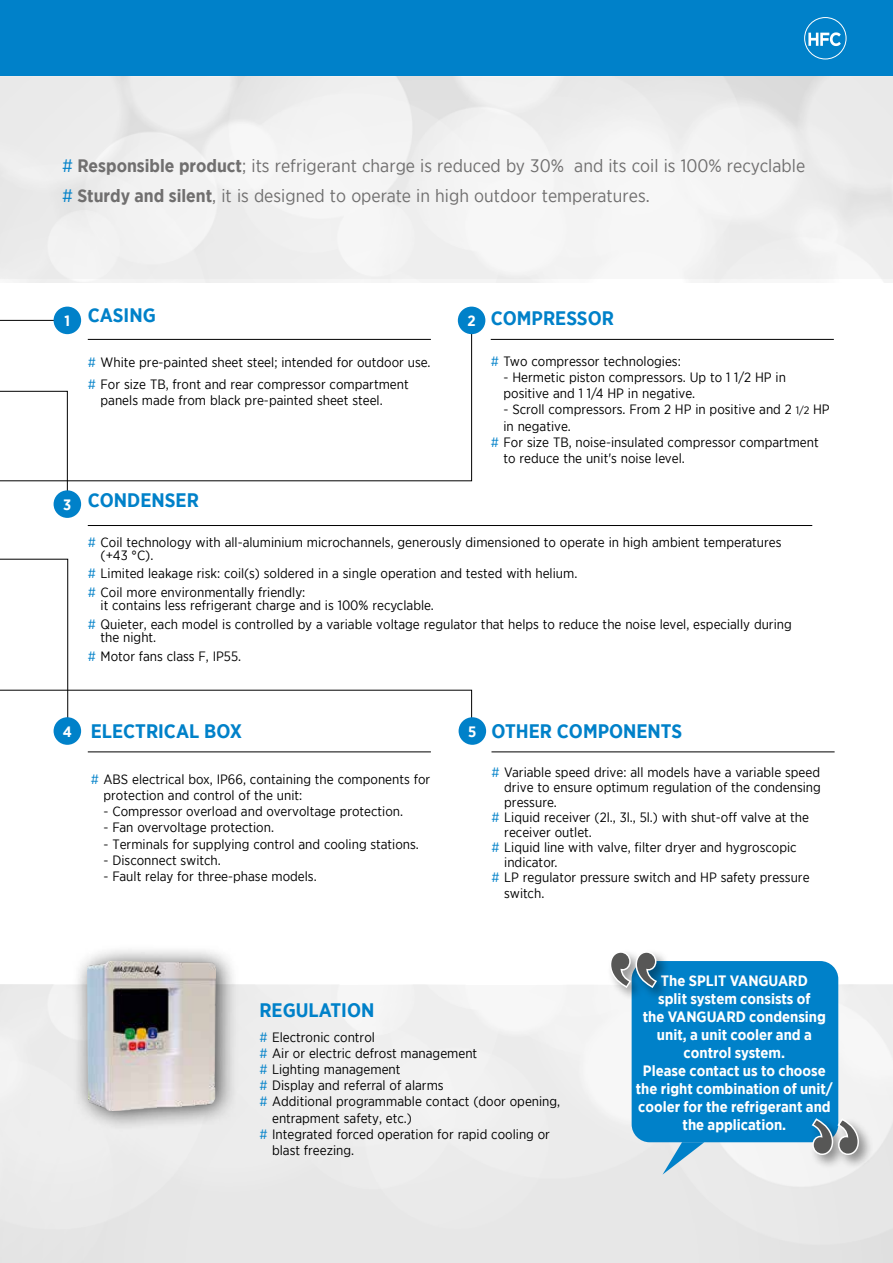
<style>
.page{position:relative;width:893px;height:1263px;background:#fff}
.page>*{position:absolute;margin:0;border:0;box-sizing:border-box;transform-origin:0 0}
.t1{font:700 19.5px "Gotham Narrow";color:#0081c9}
.t2{font:18px/30.2px "Gotham Narrow";color:#706f6f}
.t3{font:700 15px/18px "Gotham Narrow";color:#fff;text-align:center}
.t4{font:13.5px/18.6px "Gotham Narrow";color:#000}
.s1{color:#0081c9}
.s2{font-weight:700}
.s3{font-size:10.8px}
</style>
<div class="page">
<div style="left:0;top:0;width:893px;height:77px;background:#0081c9"></div>
<div style="left:0;top:77px;width:893px;height:202px;background:#f1f1f1"></div>
<div style="left:0;top:985px;width:893px;height:278px;background:#ebebeb"></div>
<svg style="left:808px;top:32px;width:33px;height:14px"></svg>
<div style="left:804px;top:17px;width:42px;height:42px;border:1px solid #fff;border-radius:50%"></div>
<div style="left:71px;top:944px;width:168px;height:188px;background:#000;opacity:.75"></div>
<img style="left:88px;top:961px;width:127px;height:149px">
<svg style="left:663px;top:1142px;width:41px;height:32px"></svg>
<div style="left:632px;top:961px;width:206px;height:181px;background:#0081c9;border-radius:18px"></div>
<div style="left:607px;top:948px;width:64px;height:54px;background:#000;opacity:.4"></div>
<svg style="left:609px;top:950px;width:49px;height:39px"></svg>
<div style="left:809px;top:1116px;width:65px;height:54px;background:#000;opacity:.4"></div>
<svg style="left:811px;top:1117px;width:49px;height:39px"></svg>
<svg style="left:0;top:310px;width:58px;height:16px"></svg>
<svg style="left:0;top:327px;width:472px;height:426px"></svg>
<hr style="left:88px;top:339px;width:343px;height:1px;background:#000">
<hr style="left:88px;top:752px;width:343px;height:1px;background:#000">
<hr style="left:88px;top:525px;width:724px;height:1px;background:#000">
<hr style="left:491px;top:339px;width:343px;height:1px;background:#000">
<hr style="left:491px;top:752px;width:344px;height:1px;background:#000">
<div style="left:54px;top:307px;width:27px;height:27px;background:#0081c9;border-radius:50%"></div>
<div style="left:458px;top:307px;width:27px;height:27px;background:#0081c9;border-radius:50%"></div>
<div style="left:54px;top:490px;width:27px;height:28px;background:#0081c9;border-radius:50%"></div>
<div style="left:54px;top:717px;width:27px;height:28px;background:#0081c9;border-radius:50%"></div>
<div style="left:459px;top:717px;width:27px;height:28px;background:#0081c9;border-radius:50%"></div>
<h2 class="t2" style="left:62px;top:150px;width:744px"><span class="s1">#</span> <span class="s2">Responsible product</span>; its refrigerant charge is reduced by 30% and its coil is 100% recyclable <span class="s1">#</span> <span class="s2">Sturdy and silent</span>, it is designed to operate in high outdoor temperatures.</h2>
<h1 class="t1" style="left:88px;top:302px;width:69px">CASING</h1>
<p class="t4" style="left:88px;top:352px;width:344px;line-height:21.6px"><span class="s1">#</span> White pre-painted sheet steel; intended for outdoor use. <span class="s1">#</span> For size TB, front and rear compressor compartment</p>
<p class="t4" style="left:101px;top:391px;width:284px">panels made from black pre-painted sheet steel.</p>
<p class="t3" style="left:65px;top:312px;width:7px">1</p>
<p class="t3" style="left:467px;top:312px;width:10px">2</p>
<h1 class="t1" style="left:491px;top:306px;width:125px">COMPRESSOR</h1>
<p class="t4" style="left:491px;top:351px;width:192px"><span class="s1">#</span> Two compressor technologies:</p>
<p class="t4" style="left:503px;top:369px;width:284px;line-height:16.2px">- Hermetic piston compressors. Up to 1 1/2 HP in positive and 1 1/4 HP in negative.</p>
<p class="t4" style="left:503px;top:400px;width:328px">- Scroll compressors. From 2 HP in positive and 2 <span class="s3">1/2</span> HP</p>
<p class="t4" style="left:503px;top:416px;width:69px">in negative.</p>
<p class="t4" style="left:491px;top:432px;width:329px"><span class="s1">#</span> For size TB, noise-insulated compressor compartment</p>
<p class="t4" style="left:503px;top:449px;width:183px">to reduce the unit's noise level.</p>
<p class="t3" style="left:63px;top:496px;width:10px">3</p>
<h1 class="t1" style="left:88px;top:488px;width:113px">CONDENSER</h1>
<p class="t4" style="left:101px;top:535px;width:682px;line-height:13.2px;text-indent:-13px"><span class="s1">#</span> Coil technology with all-aluminium microchannels, generously dimensioned to operate in high ambient temperatures (+43 °C).</p>
<p class="t4" style="left:88px;top:564px;width:491px"><span class="s1">#</span> Limited leakage risk: coil(s) soldered in a single operation and tested with helium. <span class="s1">#</span> Coil more environmentally friendly:</p>
<p class="t4" style="left:88px;top:596px;width:705px;text-indent:13px">it contains less refrigerant charge and is 100% recyclable.<br><span class="s1">#</span> Quieter, each model is controlled by a variable voltage regulator that helps to reduce the noise level, especially during</p>
<p class="t4" style="left:88px;top:628px;width:155px;text-indent:13px">the night.<br><span class="s1">#</span> Motor fans class F, IP55.</p>
<h1 class="t1" style="left:91px;top:719px;width:153px">ELECTRICAL BOX</h1>
<p class="t4" style="left:104px;top:771px;width:328px;line-height:16.2px;text-indent:-13px"><span class="s1">#</span> ABS electrical box, IP66, containing the components for protection and control of the unit:</p>
<p class="t4" style="left:104px;top:802px;width:301px">- Compressor overload and overvoltage protection.</p>
<p class="t4" style="left:104px;top:818px;width:172px">- Fan overvoltage protection.</p>
<p class="t4" style="left:104px;top:834px;width:317px">- Terminals for supplying control and cooling stations.</p>
<p class="t4" style="left:104px;top:850px;width:119px">- Disconnect switch.</p>
<p class="t4" style="left:104px;top:867px;width:215px">- Fault relay for three-phase models.</p>
<p class="t3" style="left:63px;top:723px;width:11px">4</p>
<p class="t3" style="left:468px;top:723px;width:10px">5</p>
<h1 class="t1" style="left:491px;top:719px;width:192px">OTHER COMPONENTS</h1>
<p class="t4" style="left:491px;top:763px;width:330px"><span class="s1">#</span> Variable speed drive: all models have a variable speed</p>
<p class="t4" style="left:504px;top:778px;width:318px">drive to ensure optimum regulation of the condensing</p>
<p class="t4" style="left:504px;top:793px;width:54px">pressure.</p>
<p class="t4" style="left:491px;top:808px;width:319px"><span class="s1">#</span> Liquid receiver (2l., 3l., 5l.) with shut-off valve at the</p>
<p class="t4" style="left:504px;top:823px;width:89px">receiver outlet.</p>
<p class="t4" style="left:491px;top:838px;width:307px"><span class="s1">#</span> Liquid line with valve, filter dryer and hygroscopic</p>
<p class="t4" style="left:504px;top:853px;width:55px">indicator.</p>
<p class="t4" style="left:491px;top:868px;width:320px"><span class="s1">#</span> LP regulator pressure switch and HP safety pressure</p>
<p class="t4" style="left:504px;top:884px;width:42px">switch.</p>
<h1 class="t1" style="left:259px;top:997px;width:117px">REGULATION</h1>
<p class="t4" style="left:259px;top:1027px;width:117px"><span class="s1">#</span> Electronic control</p>
<p class="t4" style="left:259px;top:1043px;width:219px"><span class="s1">#</span> Air or electric defrost management</p>
<p class="t4" style="left:259px;top:1060px;width:143px"><span class="s1">#</span> Lighting management</p>
<p class="t4" style="left:259px;top:1076px;width:186px"><span class="s1">#</span> Display and referral of alarms</p>
<p class="t4" style="left:259px;top:1092px;width:302px"><span class="s1">#</span> Additional programmable contact (door opening,</p>
<p class="t4" style="left:272px;top:1108px;width:141px">entrapment safety, etc.)</p>
<p class="t4" style="left:259px;top:1124px;width:292px"><span class="s1">#</span> Integrated forced operation for rapid cooling or</p>
<p class="t4" style="left:272px;top:1141px;width:83px">blast freezing.</p>
<p class="t3" style="left:636px;top:971px;width:199px">The SPLIT VANGUARD<br>split system consists of<br>the VANGUARD condensing unit, a unit cooler and a control system.<br>Please contact us to choose the right combination of unit/ cooler for the refrigerant and the application.</p>
</div>
